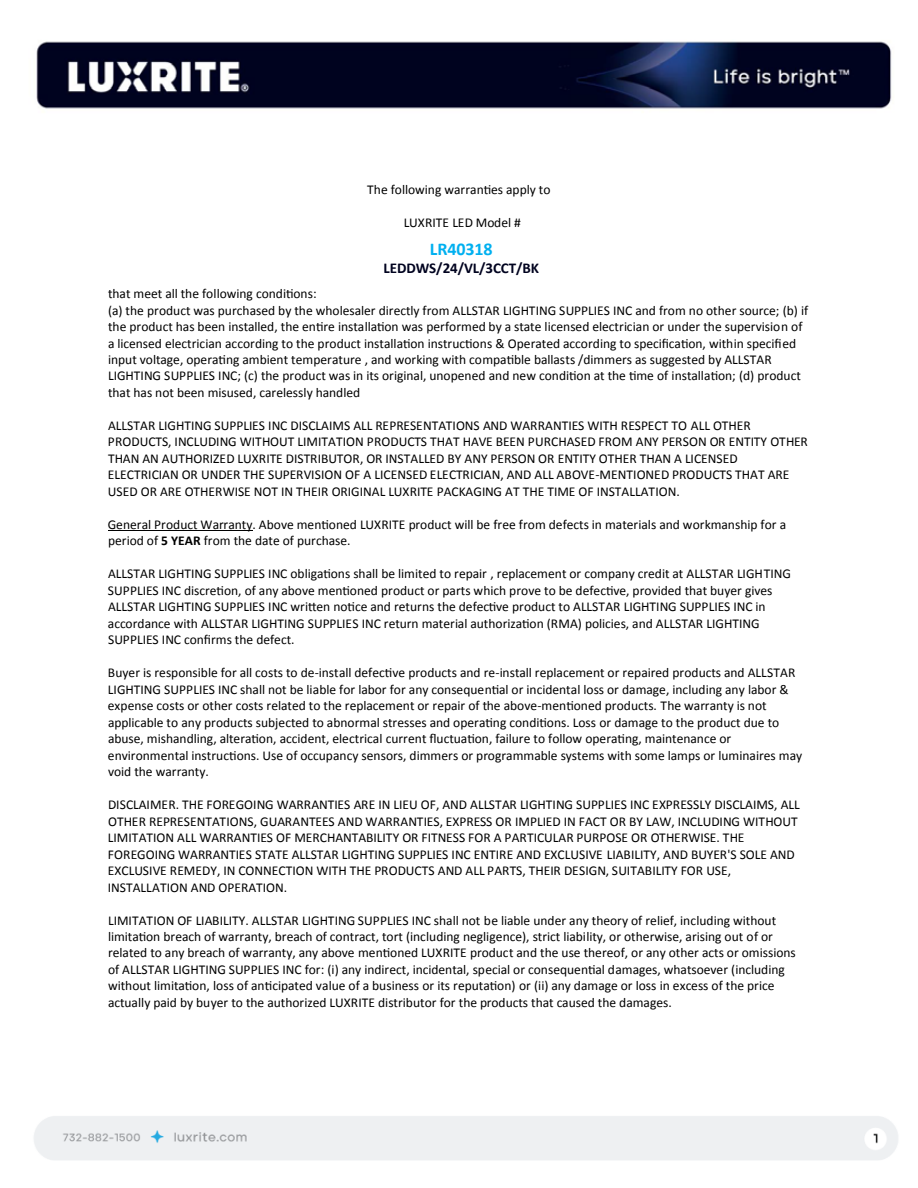
<style>
.page{position:relative;width:918px;height:1188px;background:#fff}
.page>*{position:absolute;margin:0;border:0;box-sizing:border-box;transform-origin:0 0}
.t1{font:700 18px "Calibri";letter-spacing:-.005em;color:#00b0f0}
.t2{font:700 15px "Calibri";letter-spacing:-.005em;color:#00031f}
.t3{font:13.5px/16.5px "Calibri";color:#000}
.s1{font-weight:700}
</style>
<div class="page">
<img style="left:36px;top:41px;width:856px;height:68px">
<div style="left:34px;top:1116px;width:864px;height:44px;background:#eef0f2"></div>
<hr style="left:108px;top:530px;width:145px;height:1px;background:#000">
<p class="t3" style="left:367px;top:180px;width:185px">The following warranties apply to</p>
<p class="t3" style="left:404px;top:213px;width:119px">LUXRITE LED Model #</p>
<h1 class="t1" style="left:430px;top:236px;width:64px">LR40318</h1>
<p class="t2" style="left:384px;top:257px;width:157px">LEDDWS/24/VL/3CCT/BK</p>
<p class="t3" style="left:108px;top:285px;width:702px">that meet all the following conditions:<br>(a) the product was purchased by the wholesaler directly from ALLSTAR LIGHTING SUPPLIES INC and from no other source; (b) if the product has been installed, the entire installation was performed by a state licensed electrician or under the supervision of a licensed electrician according to the product installation instructions &amp; Operated according to specification, within specified input voltage, operating ambient temperature , and working with compatible ballasts /dimmers as suggested by ALLSTAR LIGHTING SUPPLIES INC; (c) the product was in its original, unopened and new condition at the time of installation; (d) product that has not been misused, carelessly handled</p>
<p class="t3" style="left:108px;top:417px;width:702px">ALLSTAR LIGHTING SUPPLIES INC DISCLAIMS ALL REPRESENTATIONS AND WARRANTIES WITH RESPECT TO ALL OTHER PRODUCTS, INCLUDING WITHOUT LIMITATION PRODUCTS THAT HAVE BEEN PURCHASED FROM ANY PERSON OR ENTITY OTHER THAN AN AUTHORIZED LUXRITE DISTRIBUTOR, OR INSTALLED BY ANY PERSON OR ENTITY OTHER THAN A LICENSED ELECTRICIAN OR UNDER THE SUPERVISION OF A LICENSED ELECTRICIAN, AND ALL ABOVE-MENTIONED PRODUCTS THAT ARE USED OR ARE OTHERWISE NOT IN THEIR ORIGINAL LUXRITE PACKAGING AT THE TIME OF INSTALLATION.</p>
<p class="t3" style="left:108px;top:516px;width:680px">General Product Warranty. Above mentioned LUXRITE product will be free from defects in materials and workmanship for a period of <span class="s1">5 YEAR</span> from the date of purchase.</p>
<p class="t3" style="left:108px;top:565px;width:685px">ALLSTAR LIGHTING SUPPLIES INC obligations shall be limited to repair , replacement or company credit at ALLSTAR LIGHTING SUPPLIES INC discretion, of any above mentioned product or parts which prove to be defective, provided that buyer gives ALLSTAR LIGHTING SUPPLIES INC written notice and returns the defective product to ALLSTAR LIGHTING SUPPLIES INC in accordance with ALLSTAR LIGHTING SUPPLIES INC return material authorization (RMA) policies, and ALLSTAR LIGHTING SUPPLIES INC confirms the defect.</p>
<p class="t3" style="left:108px;top:664px;width:696px">Buyer is responsible for all costs to de-install defective products and re-install replacement or repaired products and ALLSTAR LIGHTING SUPPLIES INC shall not be liable for labor for any consequential or incidental loss or damage, including any labor &amp; expense costs or other costs related to the replacement or repair of the above-mentioned products. The warranty is not applicable to any products subjected to abnormal stresses and operating conditions. Loss or damage to the product due to abuse, mishandling, alteration, accident, electrical current fluctuation, failure to follow operating, maintenance or environmental instructions. Use of occupancy sensors, dimmers or programmable systems with some lamps or luminaires may void the warranty.</p>
<p class="t3" style="left:108px;top:796px;width:694px">DISCLAIMER. THE FOREGOING WARRANTIES ARE IN LIEU OF, AND ALLSTAR LIGHTING SUPPLIES INC EXPRESSLY DISCLAIMS, ALL OTHER REPRESENTATIONS, GUARANTEES AND WARRANTIES, EXPRESS OR IMPLIED IN FACT OR BY LAW, INCLUDING WITHOUT LIMITATION ALL WARRANTIES OF MERCHANTABILITY OR FITNESS FOR A PARTICULAR PURPOSE OR OTHERWISE. THE FOREGOING WARRANTIES STATE ALLSTAR LIGHTING SUPPLIES INC ENTIRE AND EXCLUSIVE LIABILITY, AND BUYER'S SOLE AND EXCLUSIVE REMEDY, IN CONNECTION WITH THE PRODUCTS AND ALL PARTS, THEIR DESIGN, SUITABILITY FOR USE, INSTALLATION AND OPERATION.</p>
<p class="t3" style="left:108px;top:912px;width:689px">LIMITATION OF LIABILITY. ALLSTAR LIGHTING SUPPLIES INC shall not be liable under any theory of relief, including without limitation breach of warranty, breach of contract, tort (including negligence), strict liability, or otherwise, arising out of or related to any breach of warranty, any above mentioned LUXRITE product and the use thereof, or any other acts or omissions of ALLSTAR LIGHTING SUPPLIES INC for: (i) any indirect, incidental, special or consequential damages, whatsoever (including without limitation, loss of anticipated value of a business or its reputation) or (ii) any damage or loss in excess of the price actually paid by buyer to the authorized LUXRITE distributor for the products that caused the damages.</p>
</div>
